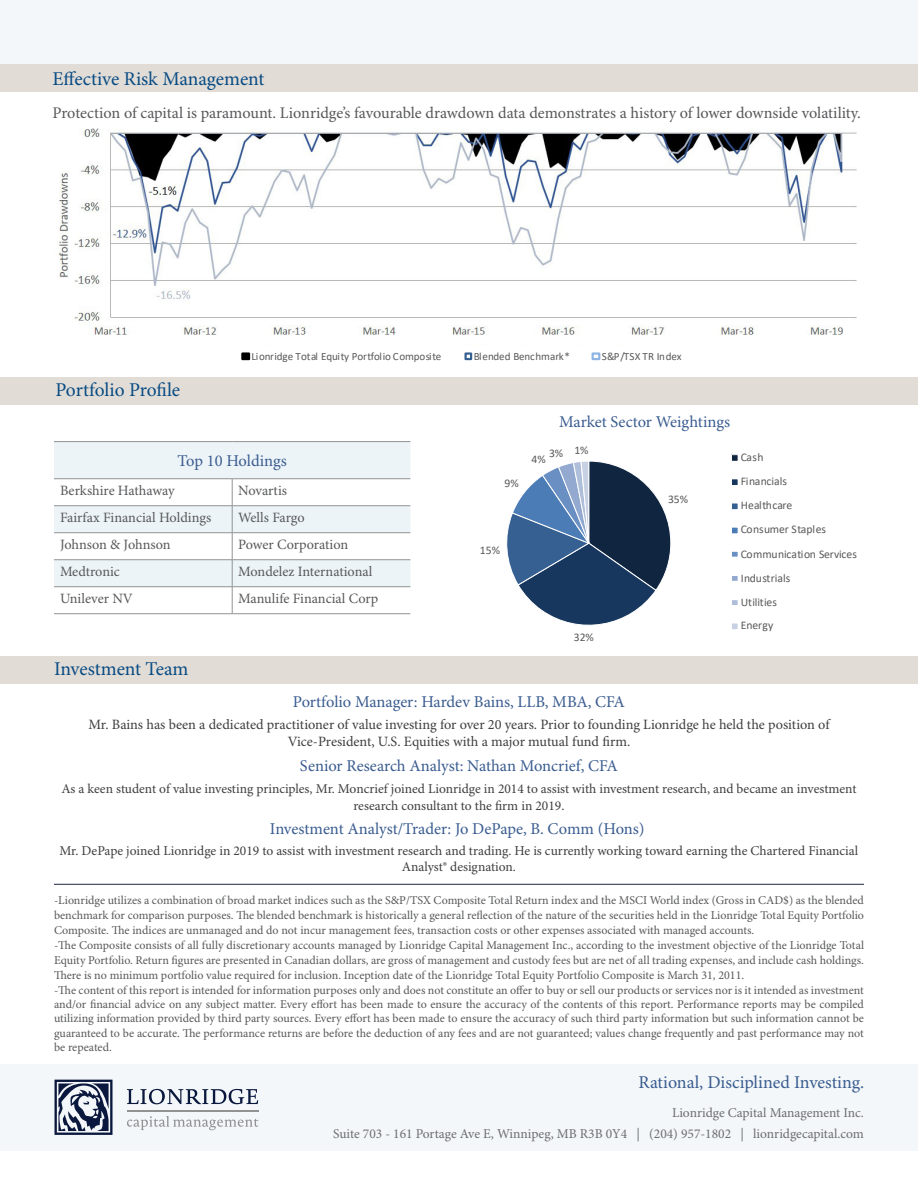
<style>
.page{position:relative;width:918px;height:1188px;background:#fff}
.page>*{position:absolute;margin:0;border:0;box-sizing:border-box;transform-origin:0 0}
.t1{font:19.5px "Minion Pro";letter-spacing:-.005em;color:#084b83}
.t2{font:18px "Minion Pro";color:#3a5c90}
.t3{font:16.5px "Minion Pro";letter-spacing:-.005em;color:#3a5c90}
.t4{font:16.2px "Minion Pro";color:#57585a}
.second_p{font:14.25px "Minion Pro";color:#3e3e3f}
.t5{font:14.25px "Minion Pro";letter-spacing:-.005em;color:#57585a}
.t6{font:13.5px/16.5px "Minion Pro";color:#3e3e3f;text-align:center}
.t7{font:13.5px "Minion Pro";color:#6c6d70}
.t8{font:12px/15px "Minion Pro";letter-spacing:-.005em;color:#57585a;text-align:justify}
.t9{font:11.7px/24px "Calibri";color:#595959}
.t10{font:11.1px "Calibri";letter-spacing:-.02em;color:#595959}
.t11{font:11.1px "Calibri";letter-spacing:.015em;color:#595959}
</style>
<div class="page">
<svg style="left:506px;top:461px;width:165px;height:165px"></svg>
<div style="left:731px;top:455px;width:7px;height:6px;background:#10253f"></div>
<div style="left:731px;top:454px;width:8px;height:8px;border:1px solid #fff"></div>
<div style="left:731px;top:479px;width:7px;height:6px;background:#17375e"></div>
<div style="left:731px;top:478px;width:8px;height:8px;border:1px solid #fff"></div>
<div style="left:731px;top:503px;width:7px;height:7px;background:#376092"></div>
<div style="left:731px;top:503px;width:8px;height:7px;border:1px solid #fff"></div>
<div style="left:731px;top:527px;width:7px;height:7px;background:#4c7cb6"></div>
<div style="left:731px;top:527px;width:8px;height:7px;border:1px solid #fff"></div>
<div style="left:731px;top:551px;width:7px;height:6px;background:#6a8fc3"></div>
<div style="left:731px;top:551px;width:8px;height:7px;border:1px solid #fff"></div>
<div style="left:731px;top:575px;width:7px;height:6px;background:#93a9cf"></div>
<div style="left:731px;top:575px;width:8px;height:7px;border:1px solid #fff"></div>
<svg style="left:733px;top:601px;width:4px;height:3px"></svg>
<div style="left:731px;top:599px;width:8px;height:7px;border:1px solid #fff"></div>
<div style="left:731px;top:623px;width:7px;height:7px;background:#c8d1e4"></div>
<div style="left:731px;top:623px;width:8px;height:7px;border:1px solid #fff"></div>
<div style="left:0;top:656px;width:918px;height:27px;background:#e1dcd6"></div>
<div style="left:0;top:64px;width:918px;height:28px;background:#e1dcd6"></div>
<div style="left:0;top:1065px;width:918px;height:86px;background:#edf3f7"></div>
<svg style="left:127px;top:1089px;width:131px;height:15px"></svg>
<svg style="left:127px;top:1116px;width:132px;height:14px"></svg>
<hr style="left:127px;top:1110px;width:132px;height:1px;background:#919392">
<svg style="left:55px;top:1080px;width:58px;height:55px"></svg>
<svg style="left:54px;top:442px;width:356px;height:144px;fill:#edf4f8"></svg>
<svg style="left:232px;top:479px;width:1px;height:134px"></svg>
<hr style="left:54px;top:441px;width:178px;height:1px;background:#919392">
<hr style="left:232px;top:441px;width:178px;height:1px;background:#919392">
<hr style="left:54px;top:613px;width:178px;height:1px;background:#919392">
<hr style="left:232px;top:613px;width:178px;height:1px;background:#919392">
<hr style="left:54px;top:478px;width:178px;height:1px;background:#919392">
<hr style="left:232px;top:478px;width:178px;height:1px;background:#919392">
<hr style="left:54px;top:505px;width:178px;height:1px;background:#919392">
<hr style="left:232px;top:505px;width:178px;height:1px;background:#919392">
<hr style="left:54px;top:532px;width:178px;height:1px;background:#919392">
<hr style="left:232px;top:532px;width:178px;height:1px;background:#919392">
<hr style="left:54px;top:559px;width:178px;height:1px;background:#919392">
<hr style="left:232px;top:559px;width:178px;height:1px;background:#919392">
<hr style="left:54px;top:586px;width:178px;height:1px;background:#919392">
<hr style="left:232px;top:586px;width:178px;height:1px;background:#919392">
<hr style="left:54px;top:884px;width:810px;height:1px;background:#383c58">
<div style="left:0;top:377px;width:918px;height:27px;background:#e1dcd6"></div>
<div style="left:0;top:0;width:918px;height:64px;background:#edf3f7"></div>
<div style="left:241px;top:352px;width:9px;height:8px;border:2px solid #000"></div>
<div style="left:464px;top:352px;width:8px;height:8px;border:2px solid #376092"></div>
<div style="left:592px;top:352px;width:8px;height:8px;border:2px solid #8eb4e3"></div>
<img style="left:58px;top:128px;width:799px;height:217px">
<p class="t1" style="left:52px;top:67px;width:214px">Effective Risk Management</p>
<p class="t4" style="left:52px;top:104px;width:810px">Protection of capital is paramount. Lionridge’s favourable drawdown data demonstrates a history of lower downside volatility.</p>
<p class="t1" style="left:56px;top:379px;width:126px">Portfolio Profile</p>
<p class="t10" style="left:251px;top:349px;width:192px">Lionridge Total Equity Portfolio Composite</p>
<p class="t10" style="left:474px;top:349px;width:98px">Blended Benchmark*</p>
<p class="t11" style="left:602px;top:349px;width:81px">S&amp;P/TSX TR Index</p>
<p class="t3" style="left:559px;top:412px;width:173px">Market Sector Weightings</p>
<p class="t3" style="left:178px;top:451px;width:111px">Top 10 Holdings</p>
<p class="t5" style="left:60px;top:482px;width:116px">Berkshire Hathaway</p>
<p class="t5" style="left:238px;top:482px;width:50px">Novartis</p>
<p class="t5" style="left:60px;top:509px;width:153px">Fairfax Financial Holdings</p>
<p class="t5" style="left:238px;top:509px;width:68px">Wells Fargo</p>
<p class="t5" style="left:60px;top:536px;width:112px">Johnson &amp; Johnson</p>
<p class="t5" style="left:238px;top:536px;width:112px">Power Corporation</p>
<p class="t5" style="left:60px;top:563px;width:62px">Medtronic</p>
<p class="t5" style="left:238px;top:563px;width:136px">Mondelez International</p>
<p class="t5" style="left:60px;top:590px;width:74px">Unilever NV</p>
<p class="t5" style="left:238px;top:590px;width:142px">Manulife Financial Corp</p>
<p class="t1" style="left:54px;top:658px;width:136px">Investment Team</p>
<p class="t9" style="left:505px;top:471px;width:16px">9%</p>
<p class="t9" style="left:549px;top:439px;width:41px">3% 1%</p>
<p class="t9" style="left:531px;top:447px;width:16px">4%</p>
<p class="t9" style="left:480px;top:538px;width:22px">15%</p>
<p class="t9" style="left:574px;top:625px;width:22px">32%</p>
<p class="t9" style="left:668px;top:487px;width:22px">35%</p>
<p class="t9" style="left:741px;top:445px;width:118px">Cash<br>Financials<br>Healthcare<br>Consumer Staples<br>Communication Services<br>Industrials<br>Utilities<br>Energy</p>
<p class="t3" style="left:293px;top:691px;width:334px">Portfolio Manager: Hardev Bains, LLB, MBA, CFA</p>
<p class="second_p" style="left:88px;top:716px;width:743px">Mr. Bains has been a dedicated practitioner of value investing for over 20 years. Prior to founding Lionridge he held the position of</p>
<p class="second_p" style="left:288px;top:733px;width:344px">Vice-President, U.S. Equities with a major mutual fund firm.</p>
<p class="t3" style="left:300px;top:755px;width:320px">Senior Research Analyst: Nathan Moncrief, CFA</p>
<p class="t6" style="left:61px;top:781px;width:797px">As a keen student of value investing principles, Mr. Moncrief joined Lionridge in 2014 to assist with investment research, and became an investment research consultant to the firm in 2019.</p>
<p class="t6" style="left:59px;top:843px;width:800px">Mr. DePape joined Lionridge in 2019 to assist with investment research and trading. He is currently working toward earning the Chartered Financial<br>Analyst® designation.</p>
<p class="t3" style="left:270px;top:819px;width:376px">Investment Analyst/Trader: Jo DePape, B. Comm (Hons)</p>
<p class="t8" style="left:54px;top:893px;width:812px">-Lionridge utilizes a combination of broad market indices such as the S&amp;P/TSX Composite Total Return index and the MSCI World index (Gross in CAD$) as the blended benchmark for comparison purposes. The blended benchmark is historically a general reflection of the nature of the securities held in the Lionridge Total Equity Portfolio Composite. The indices are unmanaged and do not incur management fees, transaction costs or other expenses associated with managed accounts.</p>
<p class="t8" style="left:54px;top:938px;width:812px">-The Composite consists of all fully discretionary accounts managed by Lionridge Capital Management Inc., according to the investment objective of the Lionridge Total Equity Portfolio. Return figures are presented in Canadian dollars, are gross of management and custody fees but are net of all trading expenses, and include cash holdings.<br>There is no minimum portfolio value required for inclusion. Inception date of the Lionridge Total Equity Portfolio Composite is March 31, 2011.</p>
<p class="t8" style="left:54px;top:983px;width:811px;line-height:14.4px">-The content of this report is intended for information purposes only and does not constitute an offer to buy or sell our products or services nor is it intended as investment and/or financial advice on any subject matter. Every effort has been made to ensure the accuracy of the contents of this report. Performance reports may be compiled utilizing information provided by third party sources. Every effort has been made to ensure the accuracy of such third party information but such information cannot be guaranteed to be accurate. The performance returns are before the deduction of any fees and are not guaranteed; values change frequently and past performance may not be repeated.</p>
<p class="t2" style="left:639px;top:1072px;width:227px">Rational, Disciplined Investing.</p>
<p class="t7" style="left:672px;top:1105px;width:193px">Lionridge Capital Management Inc.</p>
<p class="t7" style="left:333px;top:1126px;width:532px">Suite 703 - 161 Portage Ave E, Winnipeg, MB R3B 0Y4 | (204) 957-1802 | lionridgecapital.com</p>
</div>
